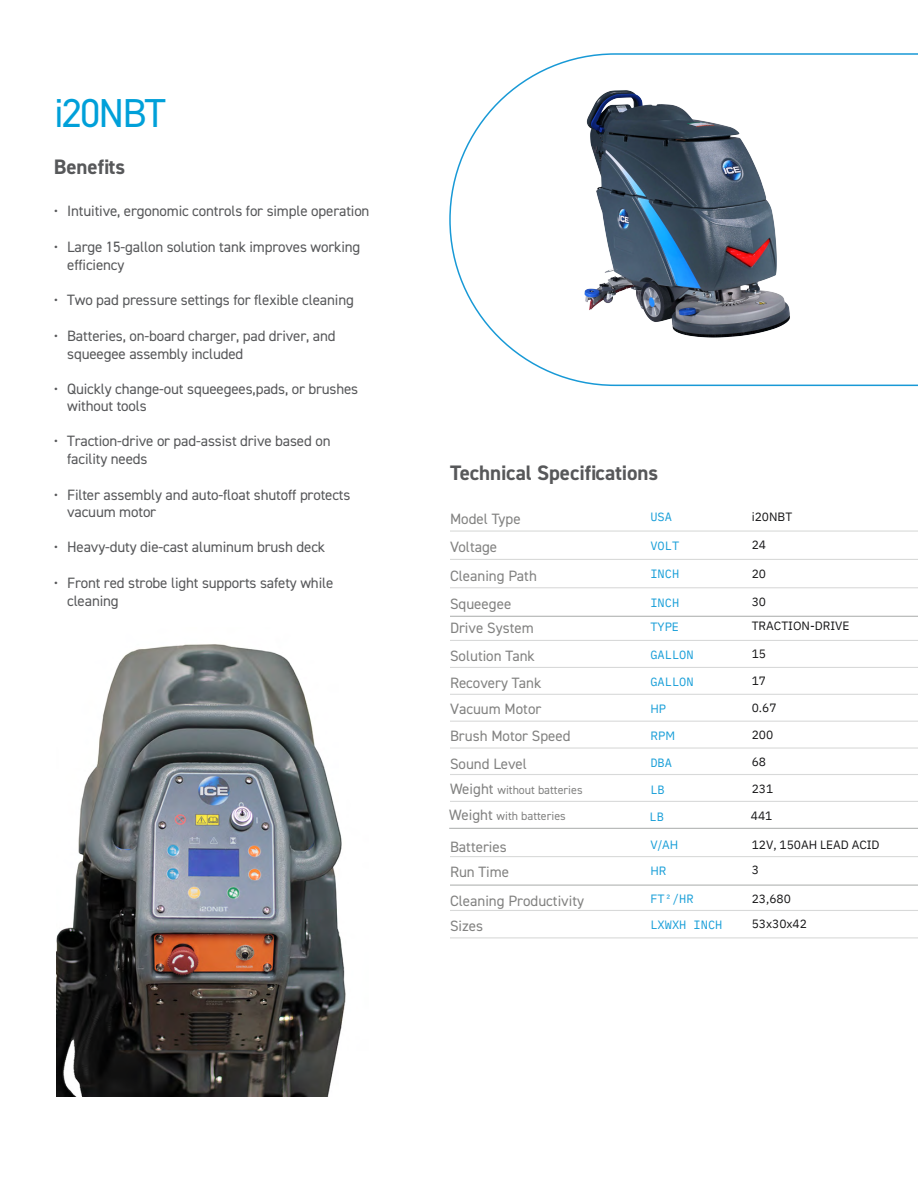
<style>
.page{position:relative;width:918px;height:1188px;background:#fff}
.page>*{position:absolute;margin:0;border:0;box-sizing:border-box;transform-origin:0 0}
.Machine_name{font:40.5px "DIN2014";color:#00a0d9}
.Machine_name-2{font:700 21px "DIN2014";letter-spacing:-.005em;color:#57585a}
.t1{font:15px/17.4px "DIN2014";letter-spacing:-.01em;color:#57585a}
.t2{font:15px "DIN2014";color:#828281}
.Tech_specs__2nd_row{font:12px "IBM Plex Sans";color:#161617}
.Tech_specs__1st_row{font:12px "IBM Plex Mono";color:#179ed8}
.t3{font:12px/26.2px "DIN2014";color:#828281}
.Tech_specs__1st_row-2{font:12px "IBM Plex Sans";color:#179ed8}
.s1{font-size:15px}
.s2{font-family:"IBM Plex Mono"}
</style>
<div class="page">
<hr style="left:450px;top:530px;width:468px;height:2px;background:#b2b4b3">
<hr style="left:450px;top:667px;width:468px;height:1px;background:#b2b4b3">
<hr style="left:450px;top:587px;width:468px;height:1px;background:#b2b4b3">
<hr style="left:450px;top:721px;width:468px;height:1px;background:#b2b4b3">
<hr style="left:450px;top:640px;width:468px;height:1px;background:#b2b4b3">
<hr style="left:450px;top:801px;width:468px;height:1px;background:#b2b4b3">
<hr style="left:450px;top:910px;width:468px;height:1px;background:#b2b4b3">
<hr style="left:450px;top:559px;width:468px;height:1px;background:#b2b4b3">
<hr style="left:450px;top:694px;width:468px;height:1px;background:#b2b4b3">
<hr style="left:450px;top:774px;width:468px;height:1px;background:#b2b4b3">
<hr style="left:450px;top:937px;width:468px;height:1px;background:#b2b4b3">
<hr style="left:450px;top:856px;width:468px;height:1px;background:#b2b4b3">
<hr style="left:450px;top:747px;width:468px;height:2px;background:#b2b4b3">
<svg style="left:449px;top:53px;width:469px;height:334px"></svg>
<img style="left:466px;top:69px;width:451px;height:301px">
<hr style="left:449px;top:828px;width:469px;height:1px;background:#b2b4b3">
<hr style="left:450px;top:885px;width:468px;height:1px;background:#b2b4b3">
<hr style="left:450px;top:616px;width:468px;height:1px;background:#b2b4b3">
<img style="left:56px;top:644px;width:290px;height:453px">
<p class="Machine_name" style="left:54px;top:87px;width:113px">i2 0 N B T</p>
<p class="Machine_name-2" style="left:54px;top:153px;width:73px">Benefits</p>
<p class="t1" style="left:54px;top:202px;width:317px">• Intuitive, ergonomic controls for simple operation</p>
<p class="t1" style="left:67px;top:238px;width:295px;text-indent:-13px">• Large 15-gallon solution tank improves working efficiency</p>
<p class="t1" style="left:54px;top:291px;width:302px">• Two pad pressure settings for flexible cleaning</p>
<p class="t1" style="left:67px;top:327px;width:270px;text-indent:-13px">• Batteries, on-board charger, pad driver, and squeegee assembly included</p>
<p class="t1" style="left:67px;top:380px;width:293px;text-indent:-13px">• Quickly change-out squeegees,pads, or brushes without tools</p>
<p class="t1" style="left:67px;top:432px;width:265px;text-indent:-13px">• Traction-drive or pad-assist drive based on facility needs</p>
<p class="t1" style="left:67px;top:485px;width:285px;text-indent:-13px">• Filter assembly and auto-float shutoff protects vacuum motor</p>
<p class="t1" style="left:54px;top:538px;width:273px">• Heavy-duty die-cast aluminum brush deck</p>
<p class="t1" style="left:67px;top:574px;width:268px;text-indent:-13px">• Front red strobe light supports safety while cleaning</p>
<p class="Machine_name-2" style="left:450px;top:459px;width:210px">Technical Specifications</p>
<p class="t2" style="left:450px;top:509px;width:72px">Model Type</p>
<p class="t2" style="left:450px;top:538px;width:49px">Voltage</p>
<p class="t2" style="left:450px;top:566px;width:88px">Cleaning Path</p>
<p class="Tech_specs__1st_row" style="left:650px;top:508px;width:23px">USA</p>
<p class="Tech_specs__1st_row" style="left:650px;top:536px;width:30px">VOLT</p>
<p class="Tech_specs__1st_row" style="left:650px;top:565px;width:30px">INCH</p>
<p class="Tech_specs__2nd_row" style="left:752px;top:507px;width:42px">i20NBT</p>
<p class="Tech_specs__2nd_row" style="left:752px;top:536px;width:16px">24</p>
<p class="Tech_specs__2nd_row" style="left:752px;top:564px;width:16px">20</p>
<p class="t2" style="left:450px;top:594px;width:63px">Squeegee</p>
<p class="Tech_specs__1st_row" style="left:650px;top:593px;width:30px">INCH</p>
<p class="Tech_specs__2nd_row" style="left:752px;top:593px;width:16px">30</p>
<p class="t2" style="left:450px;top:647px;width:86px">Solution Tank</p>
<p class="t2" style="left:450px;top:674px;width:93px">Recovery Tank</p>
<p class="t2" style="left:450px;top:700px;width:93px">Vacuum Motor</p>
<p class="t2" style="left:450px;top:727px;width:122px">Brush Motor Speed</p>
<p class="t2" style="left:450px;top:755px;width:79px">Sound Level</p>
<p class="t3" style="left:449px;top:776px;width:135px"><span class="s1">Weight</span> without batteries<br><span class="s1">Weight</span> with batteries</p>
<p class="t2" style="left:450px;top:837px;width:58px">Batteries</p>
<p class="Tech_specs__1st_row-2" style="left:650px;top:617px;width:30px"><span class="s2">T</span>YPE</p>
<p class="Tech_specs__1st_row" style="left:650px;top:645px;width:45px">GALLON</p>
<p class="Tech_specs__1st_row" style="left:650px;top:672px;width:45px">GALLON</p>
<p class="Tech_specs__1st_row-2" style="left:650px;top:699px;width:17px">HP</p>
<p class="Tech_specs__1st_row-2" style="left:650px;top:726px;width:26px">RPM</p>
<p class="Tech_specs__1st_row" style="left:650px;top:753px;width:23px">DBA</p>
<p class="Tech_specs__1st_row" style="left:650px;top:780px;width:16px">LB</p>
<p class="Tech_specs__2nd_row" style="left:752px;top:617px;width:99px">TRACTION-DRIVE</p>
<p class="Tech_specs__2nd_row" style="left:752px;top:645px;width:16px">15</p>
<p class="Tech_specs__2nd_row" style="left:752px;top:672px;width:16px">17</p>
<p class="Tech_specs__2nd_row" style="left:752px;top:699px;width:26px">0.67</p>
<p class="Tech_specs__2nd_row" style="left:752px;top:726px;width:23px">200</p>
<p class="Tech_specs__2nd_row" style="left:752px;top:753px;width:16px">68</p>
<p class="Tech_specs__2nd_row" style="left:752px;top:780px;width:23px">231</p>
<p class="Tech_specs__1st_row" style="left:650px;top:807px;width:16px">LB</p>
<p class="Tech_specs__2nd_row" style="left:751px;top:807px;width:23px">441</p>
<p class="Tech_specs__1st_row-2" style="left:650px;top:836px;width:30px">V/AH</p>
<p class="Tech_specs__2nd_row" style="left:752px;top:835px;width:129px">12V, 150AH LEAD ACID</p>
<p class="t2" style="left:450px;top:863px;width:61px">Run Time</p>
<p class="Tech_specs__1st_row-2" style="left:650px;top:861px;width:18px">HR</p>
<p class="Tech_specs__2nd_row" style="left:752px;top:861px;width:9px">3</p>
<p class="t2" style="left:450px;top:891px;width:136px">Cleaning Productivity</p>
<p class="t2" style="left:450px;top:917px;width:35px">Sizes</p>
<p class="Tech_specs__1st_row" style="left:650px;top:890px;width:45px">FT2/HR</p>
<p class="Tech_specs__1st_row" style="left:650px;top:915px;width:73px">LXWXH INCH</p>
<p class="Tech_specs__2nd_row" style="left:752px;top:889px;width:41px">23,680</p>
<p class="Tech_specs__2nd_row" style="left:752px;top:915px;width:57px">53x30x42</p>
</div>
